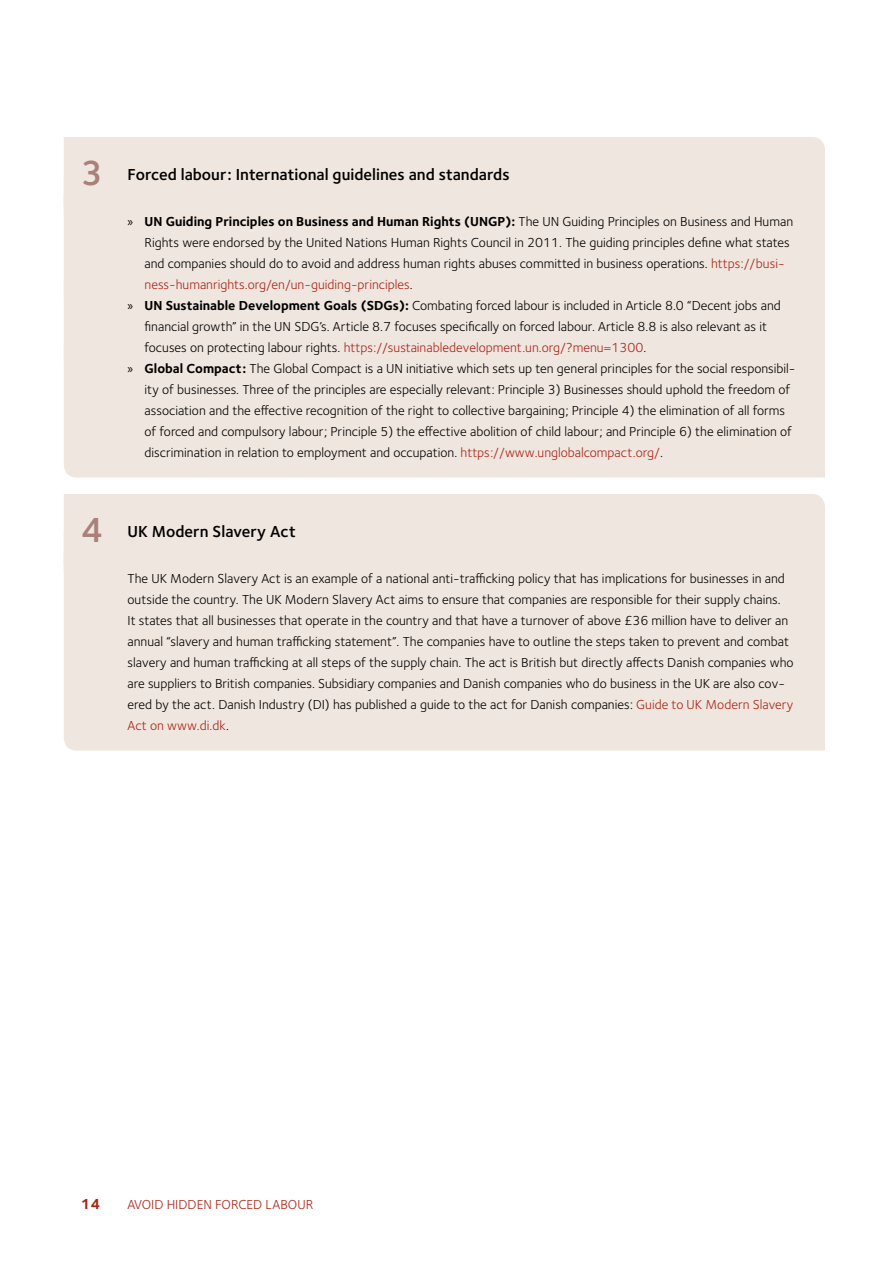
<style>
.page{position:relative;width:893px;height:1263px;background:#fff}
.page>*{position:absolute;margin:0;border:0;box-sizing:border-box;transform-origin:0 0}
.H2_boks{font:600 16.5px "Foundry Sterling";color:#000}
.t1{font:15px "Foundry Sterling Bold 2";color:#aa2517}
.Normal_boks{font:13.5px/21px "Foundry Sterling";color:#000}
.t2{font:13.5px "Foundry Sterling";color:#aa2517}
.s1{font-size:36px;color:#aa807a}
.s2{font-family:"Myriad Pro"}
.s3{font-family:"Foundry Sterling Bold 2"}
.s4{color:#aa2517}
</style>
<div class="page">
<div style="left:64px;top:137px;width:761px;height:38px;background:#efe6df"></div>
<div style="left:64px;top:175px;width:761px;height:21px;background:#efe6df"></div>
<div style="left:64px;top:196px;width:761px;height:84px;background:#efe6df"></div>
<div style="left:64px;top:280px;width:761px;height:63px;background:#efe6df"></div>
<div style="left:64px;top:343px;width:761px;height:134px;background:#efe6df"></div>
<div style="left:64px;top:494px;width:761px;height:38px;background:#efe6df"></div>
<div style="left:64px;top:532px;width:761px;height:21px;background:#efe6df"></div>
<div style="left:64px;top:553px;width:761px;height:197px;background:#efe6df"></div>
<h2 class="H2_boks" style="left:81px;top:165px;width:430px"><span class="s1">3</span> Forced labour: International guidelines and standards</h2>
<p class="Normal_boks" style="left:145px;top:211px;width:650px;text-indent:-17px"><span class="s2">»</span> <span class="s3">UN Guiding Principles on Business and Human Rights (UNGP):</span> The UN Guiding Principles on Business and Human Rights were endorsed by the United Nations Human Rights Council in 2011. The guiding principles define what states and companies should do to avoid and address human rights abuses committed in business operations. <span class="s4">https://busi&shy;ness-humanrights.org/en/un-guiding-principles</span>.</p>
<p class="Normal_boks" style="left:145px;top:295px;width:638px;text-indent:-17px"><span class="s2">»</span> <span class="s3">UN Sustainable Development Goals (SDGs):</span> Combating forced labour is included in Article 8.0 “Decent jobs and financial growth” in the UN SDG’s. Article 8.7 focuses specifically on forced labour. Article 8.8 is also relevant as it focuses on protecting labour rights. <span class="s4">https://sustainabledevelopment.un.org/?menu=1300</span>.</p>
<p class="Normal_boks" style="left:145px;top:358px;width:652px;text-indent:-17px"><span class="s2">»</span> <span class="s3">Global Compact:</span> The Global Compact is a UN initiative which sets up ten general principles for the social responsibil&shy;ity of businesses. Three of the principles are especially relevant: Principle 3) Businesses should uphold the freedom of association and the effective recognition of the right to collective bargaining; Principle 4) the elimination of all forms of forced and compulsory labour; Principle 5) the effective abolition of child labour; and Principle 6) the elimination of discrimination in relation to employment and occupation. <span class="s4">https://www.unglobalcompact.org/</span>.</p>
<h2 class="H2_boks" style="left:81px;top:522px;width:217px"><span class="s1">4</span> UK Modern Slavery Act</h2>
<p class="Normal_boks" style="left:128px;top:568px;width:667px">The UK Modern Slavery Act is an example of a national anti-trafficking policy that has implications for businesses in and outside the country. The UK Modern Slavery Act aims to ensure that companies are responsible for their supply chains.<br>It states that all businesses that operate in the country and that have a turnover of above £36 million have to deliver an annual “slavery and human trafficking statement”. The companies have to outline the steps taken to prevent and combat slavery and human trafficking at all steps of the supply chain. The act is British but directly affects Danish companies who are suppliers to British companies. Subsidiary companies and Danish companies who do business in the UK are also cov&shy;ered by the act. Danish Industry (DI) has published a guide to the act for Danish companies: <span class="s4">Guide to UK Modern Slavery Act on www.di.dk</span>.</p>
<p class="t1" style="left:81px;top:1195px;width:21px">14</p>
<p class="t2" style="left:128px;top:1197px;width:187px">AVOID HIDDEN FORCED LABOUR</p>
</div>
